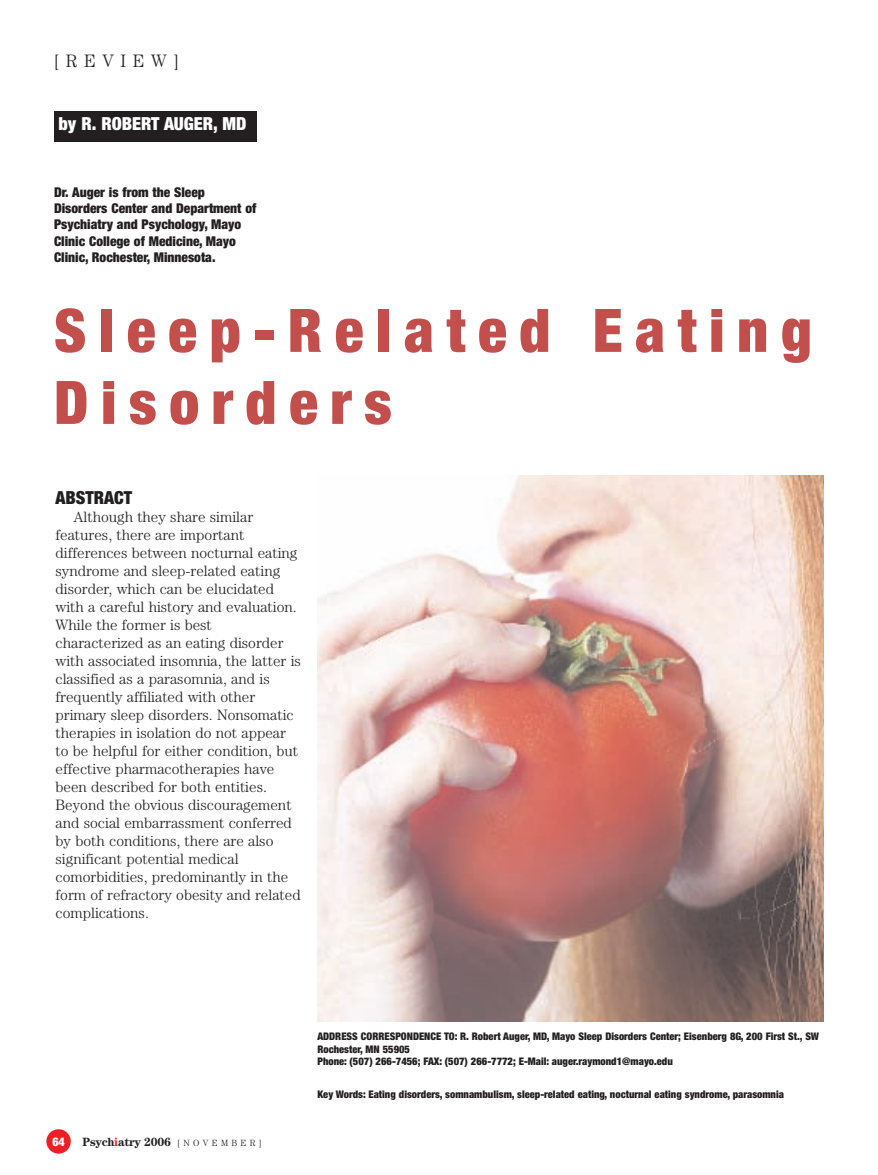
<style>
.page{position:relative;width:878px;height:1175px;background:#fff}
.page>*{position:absolute;margin:0;border:0;box-sizing:border-box;transform-origin:0 0}
.t1{font:900 condensed 60px/72px "Helvetica Neue LT Std";letter-spacing:.21em;color:#c34f4d}
.t2{font:900 condensed 18px "Helvetica Neue LT Std";color:#fff}
.t3{font:900 condensed 18px "Helvetica Neue LT Std";color:#231f20}
.t4{font:300 18px "Century Std";letter-spacing:.365em;color:#231f20}
.t5{font:300 15px/18px "Century Std";color:#231f20}
.t6{font:900 condensed 13.5px/16.2px "Helvetica Neue LT Std";color:#231f20}
.t7{font:700 12px "Century Std";letter-spacing:-.025em;color:#231f20}
.t8{font:900 condensed 12px "Helvetica Neue LT Std";color:#fff}
.t9{font:900 condensed 10.5px/12.6px "Helvetica Neue LT Std";color:#231f20}
.s1{color:#ee1e24}
.s2{font-weight:300;font-size:9px}
</style>
<div class="page">
<div style="left:46px;top:1129px;width:25px;height:24px;background:#ee1e24;border-radius:50%"></div>
<img style="left:317px;top:475px;width:507px;height:546px">
<div style="left:54px;top:111px;width:202px;height:31px;background:#231f20"></div>
<p class="t4" style="left:54px;top:55px;width:126px">[REVIEW]</p>
<p class="t2" style="left:58px;top:117px;width:189px">by R. ROBERT AUGER, MD</p>
<p class="t6" style="left:54px;top:185px;width:204px">Dr. Auger is from the Sleep<br>Disorders Center and Department of<br>Psychiatry and Psychology, Mayo<br>Clinic College of Medicine, Mayo<br>Clinic, Rochester, Minnesota.</p>
<h1 class="t1" style="left:54px;top:300px;width:759px">Sleep-Related Eating<br>Disorders</h1>
<p class="t3" style="left:56px;top:491px;width:78px">ABSTRACT</p>
<p class="t5" style="left:56px;top:509px;width:247px;text-indent:18px">Although they share similar features, there are important differences between nocturnal eating syndrome and sleep-related eating disorder, which can be elucidated with a careful history and evaluation.<br>While the former is best characterized as an eating disorder with associated insomnia, the latter is classified as a parasomnia, and is frequently affiliated with other primary sleep disorders. Nonsomatic therapies in isolation do not appear to be helpful for either condition, but effective pharmacotherapies have been described for both entities.<br>Beyond the obvious discouragement and social embarrassment conferred by both conditions, there are also significant potential medical comorbidities, predominantly in the form of refractory obesity and related complications.</p>
<p class="t8" style="left:52px;top:1137px;width:14px">64</p>
<p class="t7" style="left:82px;top:1137px;width:180px">Psych<span class="s1">i</span>atry 2006 <span class="s2">[ N O V E M B E R ]</span></p>
<p class="t9" style="left:317px;top:1031px;width:503px">ADDRESS CORRESPONDENCE TO: R. Robert Auger, MD, Mayo Sleep Disorders Center; Eisenberg 8G, 200 First St., SW<br>Rochester, MN 55905<br>Phone: (507) 266-7456; FAX: (507) 266-7772; E-Mail: auger.raymond1@mayo.edu</p>
<p class="t9" style="left:317px;top:1089px;width:468px">Key Words: Eating disorders, somnambulism, sleep-related eating, nocturnal eating syndrome, parasomnia</p>
</div>
